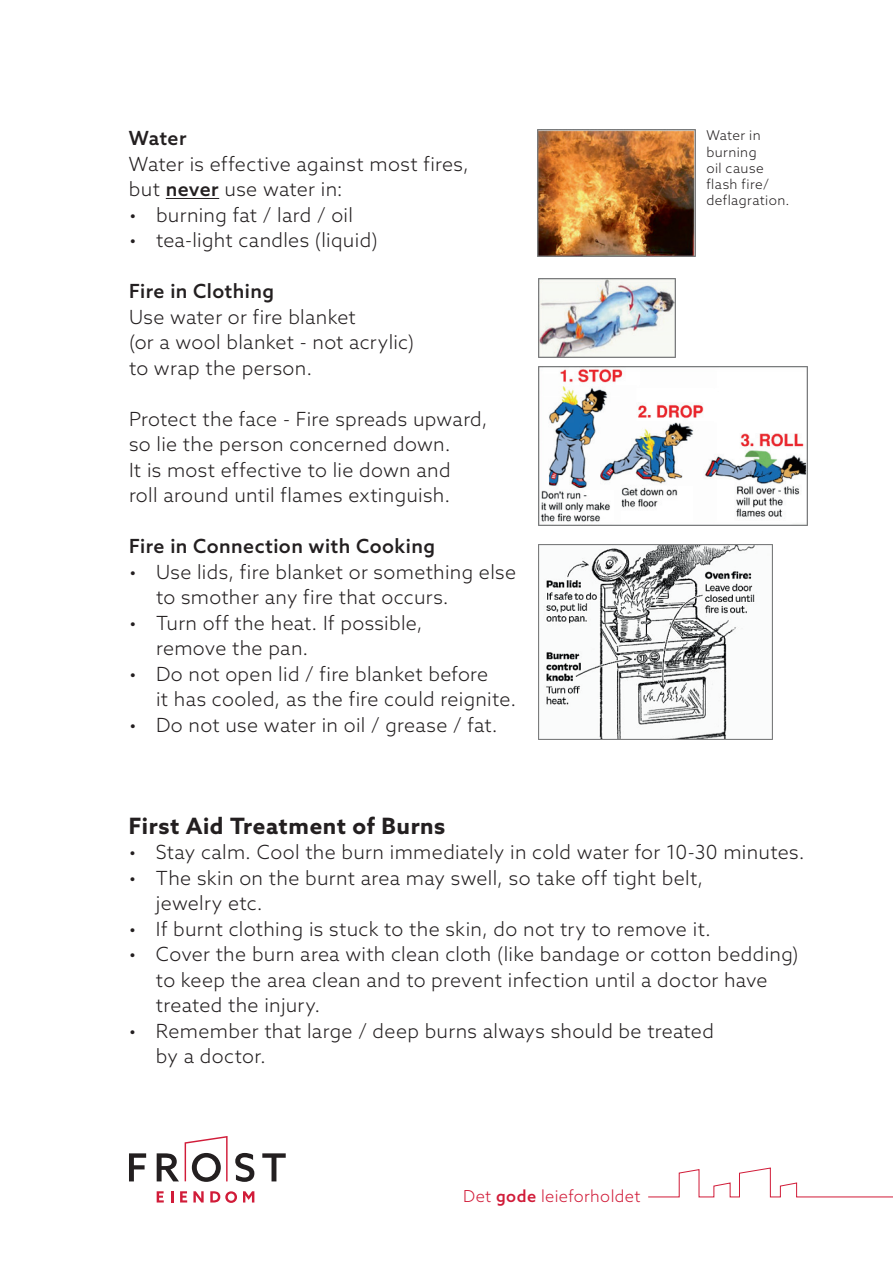
<style>
.page{position:relative;width:893px;height:1263px;background:#fff}
.page>*{position:absolute;margin:0;border:0;box-sizing:border-box;transform-origin:0 0}
.t1{font:700 22.5px "Azo Sans";letter-spacing:.025em;color:#231f20}
.t2{font:300 19.5px/25.5px "Azo Sans";letter-spacing:.015em;color:#231f20}
.t3{font:500 19.5px "Azo Sans";letter-spacing:.02em;color:#231f20}
.t4{font:300 16.5px "Azo Sans";letter-spacing:.025em;color:#d11c39}
.t5{font:300 13.5px/16.2px "Azo Sans";letter-spacing:.03em;color:#231f20}
.s1{font-weight:500}
</style>
<div class="page">
<svg style="left:157px;top:1191px;width:7px;height:11px"></svg>
<svg style="left:171px;top:1191px;width:2px;height:11px"></svg>
<svg style="left:180px;top:1191px;width:7px;height:11px"></svg>
<svg style="left:193px;top:1191px;width:11px;height:11px"></svg>
<svg style="left:210px;top:1191px;width:27px;height:12px"></svg>
<svg style="left:243px;top:1191px;width:11px;height:11px"></svg>
<svg style="left:129px;top:1153px;width:17px;height:28px"></svg>
<svg style="left:157px;top:1153px;width:22px;height:28px"></svg>
<svg style="left:185px;top:1136px;width:43px;height:46px"></svg>
<svg style="left:235px;top:1153px;width:19px;height:29px"></svg>
<svg style="left:262px;top:1153px;width:24px;height:28px"></svg>
<svg style="left:648px;top:1167px;width:245px;height:31px"></svg>
<hr style="left:166px;top:198px;width:53px;height:1px;background:#231f20">
<img style="left:538px;top:130px;width:158px;height:127px">
<img style="left:539px;top:278px;width:136px;height:79px">
<img style="left:539px;top:366px;width:269px;height:160px">
<img style="left:539px;top:544px;width:233px;height:196px">
<p class="t3" style="left:129px;top:125px;width:59px">Water</p>
<p class="t2" style="left:129px;top:151px;width:342px">Water is effective against most fires, but <span class="s1">never</span> use water in:</p>
<p class="t2" style="left:129px;top:202px;width:225px">• burning fat / lard / oil</p>
<p class="t2" style="left:129px;top:227px;width:250px">• tea-light candles (liquid)</p>
<p class="t3" style="left:129px;top:278px;width:147px">Fire in Clothing</p>
<p class="t2" style="left:129px;top:304px;width:287px">Use water or fire blanket<br>(or a wool blanket - not acrylic) to wrap the person.</p>
<p class="t2" style="left:129px;top:406px;width:360px">Protect the face - Fire spreads upward, so lie the person concerned down.<br>It is most effective to lie down and<br>roll around until flames extinguish.</p>
<p class="t3" style="left:129px;top:533px;width:308px">Fire in Connection with Cooking</p>
<p class="t2" style="left:156px;top:559px;width:362px;text-indent:-27px">• Use lids, fire blanket or something else to smother any fire that occurs.</p>
<p class="t2" style="left:156px;top:610px;width:268px;text-indent:-27px">• Turn off the heat. If possible, remove the pan.</p>
<p class="t2" style="left:156px;top:661px;width:362px;text-indent:-27px">• Do not open lid / fire blanket before<br>it has cooled, as the fire could reignite.</p>
<p class="t2" style="left:129px;top:712px;width:370px">• Do not use water in oil / grease / fat.</p>
<p class="t5" style="left:706px;top:127px;width:85px">Water in burning<br>oil cause flash fire/ deflagration.</p>
<p class="t1" style="left:129px;top:811px;width:318px">First Aid Treatment of Burns</p>
<p class="t2" style="left:129px;top:839px;width:677px">• Stay calm. Cool the burn immediately in cold water for 10-30 minutes.</p>
<p class="t2" style="left:156px;top:865px;width:549px;text-indent:-27px">• The skin on the burnt area may swell, so take off tight belt, jewelry etc.</p>
<p class="t2" style="left:129px;top:916px;width:583px">• If burnt clothing is stuck to the skin, do not try to remove it.</p>
<p class="t2" style="left:156px;top:941px;width:644px;text-indent:-27px">• Cover the burn area with clean cloth (like bandage or cotton bedding) to keep the area clean and to prevent infection until a doctor have treated the injury.</p>
<p class="t2" style="left:156px;top:1018px;width:559px;text-indent:-27px">• Remember that large / deep burns always should be treated by a doctor.</p>
<p class="t4" style="left:463px;top:1185px;width:179px">Det <span class="s1">gode</span> leieforholdet</p>
</div>
